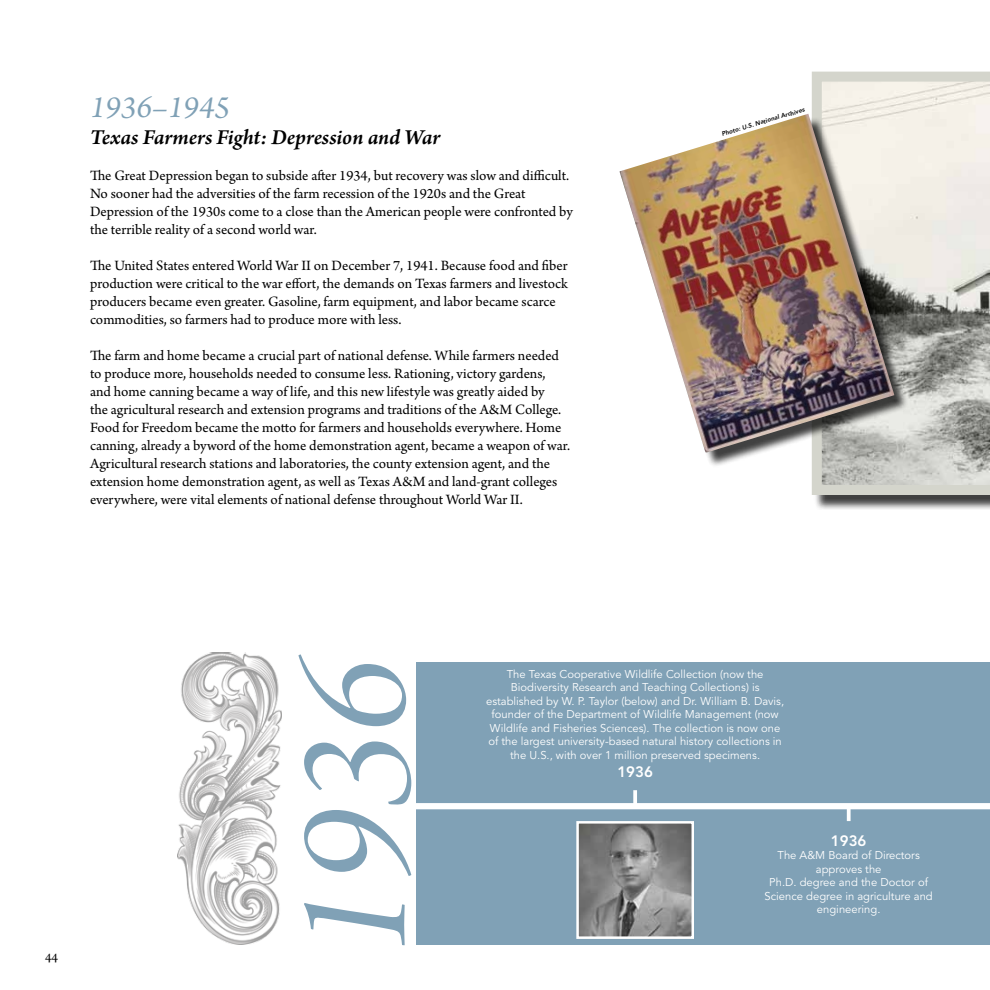
<style>
.page{position:relative;width:990px;height:990px;background:#fff}
.page>*{position:absolute;margin:0;border:0;box-sizing:border-box;transform-origin:0 0}
.t1{font:166.25px "Arno Pro Italic Display";color:#80a1b6}
.t2{font:italic 32.5px "Arno Pro";color:#80a1b6}
.t3{font:italic 600 22.5px "Arno Pro";letter-spacing:-.005em;color:#000}
.t4{font:15px/18px "Arno Pro";color:#000}
.t5{font:800 15px "Avenir";color:#fff}
.t6{font:13.75px "Arno Pro";color:#000}
.t7{font:11.25px/13.5px "Avenir";color:#fff;text-align:center}
.t8{font:italic 800 6.25px "Avenir";color:#000}
</style>
<div class="page">
<div style="left:416px;top:663px;width:574px;height:282px;background:#80a1b6"></div>
<div style="left:414px;top:803px;width:576px;height:6px;background:#fff"></div>
<svg style="left:847px;top:809px;width:4px;height:12px"></svg>
<img style="left:177px;top:652px;width:104px;height:293px">
<div style="left:814px;top:73px;width:176px;height:437px;background:#000;opacity:.75"></div>
<svg style="left:812px;top:72px;width:178px;height:423px;background:#d1d0ca"></svg>
<div style="left:622px;top:116px;width:287px;height:352px;background:#000;opacity:.75"></div>
<img style="left:620px;top:114px;width:274px;height:339px">
<svg style="left:633px;top:790px;width:4px;height:13px"></svg>
<img style="left:579px;top:824px;width:112px;height:112px">
<div style="left:576px;top:821px;width:118px;height:118px;border:2px solid #fff"></div>
<h2 class="t2" style="left:90px;top:89px;width:142px">1936–1945</h2>
<h3 class="t3" style="left:90px;top:124px;width:352px">Texas Farmers Fight: Depression and War</h3>
<p class="t4" style="left:90px;top:168px;width:484px">The Great Depression began to subside after 1934, but recovery was slow and difficult.<br>No sooner had the adversities of the farm recession of the 1920s and the Great Depression of the 1930s come to a close than the American people were confronted by the terrible reality of a second world war.</p>
<p class="t4" style="left:90px;top:258px;width:479px">The United States entered World War II on December 7, 1941. Because food and fiber production were critical to the war effort, the demands on Texas farmers and livestock producers became even greater. Gasoline, farm equipment, and labor became scarce commodities, so farmers had to produce more with less.</p>
<p class="t4" style="left:90px;top:348px;width:482px">The farm and home became a crucial part of national defense. While farmers needed to produce more, households needed to consume less. Rationing, victory gardens, and home canning became a way of life, and this new lifestyle was greatly aided by<br>the agricultural research and extension programs and traditions of the A&amp;M College.<br>Food for Freedom became the motto for farmers and households everywhere. Home canning, already a byword of the home demonstration agent, became a weapon of war.<br>Agricultural research stations and laboratories, the county extension agent, and the extension home demonstration agent, as well as Texas A&amp;M and land-grant colleges everywhere, were vital elements of national defense throughout World War II.</p>
<p class="t8" style="left:721px;top:131px;width:88px;rotate:-17deg">Photo: U.S. National Archives</p>
<p class="t6" style="left:45px;top:950px;width:15px">44</p>
<h1 class="t1" style="left:262px;top:957px;width:305px;rotate:-90deg">1936</h1>
<p class="t7" style="left:486px;top:668px;width:300px">The Texas Cooperative Wildlife Collection (now the Biodiversity Research and Teaching Collections) is established by W. P. Taylor (below) and Dr. William B. Davis, founder of the Department of Wildlife Management (now Wildlife and Fisheries Sciences). The collection is now one of the largest university-based natural history collections in the U.S., with over 1 million preserved specimens.</p>
<p class="t5" style="left:617px;top:763px;width:37px">1936</p>
<p class="t5" style="left:831px;top:832px;width:37px">1936</p>
<p class="t7" style="left:765px;top:849px;width:170px">The A&amp;M Board of Directors approves the<br>Ph.D. degree and the Doctor of<br>Science degree in agriculture and engineering.</p>
</div>
